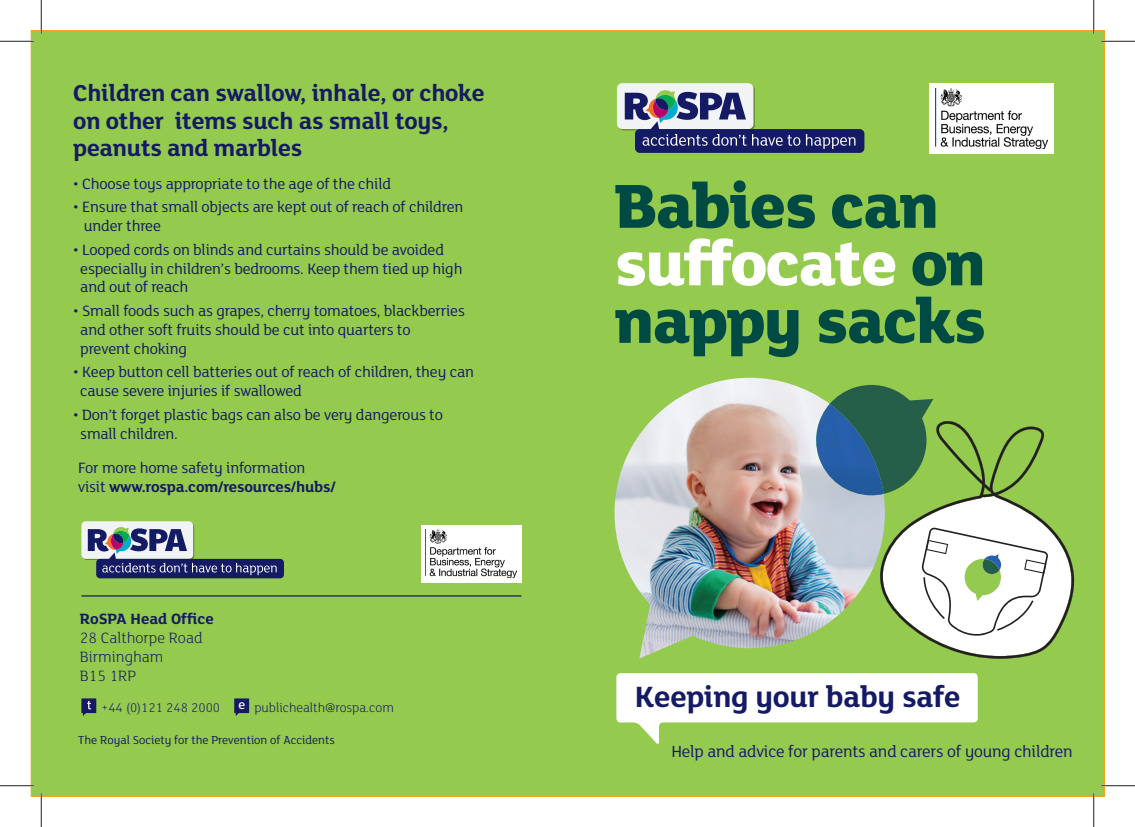
<style>
.page{position:relative;width:1135px;height:827px;background:#fff}
.page>*{position:absolute;margin:0;border:0;box-sizing:border-box;transform-origin:0 0}
.t1{font:800 67.5px/57.5px "FS Lola";letter-spacing:-.025em;color:#004a44}
.t2{font:700 31.88px "FS Lola";letter-spacing:-.01em;color:#141b64}
.t3{font:700 25px/27.5px "FS Lola";letter-spacing:-.01em;color:#141b64}
.t4{font:17.5px "FS Lola";letter-spacing:-.01em;color:#141b64}
.t5{font:16.25px/18.8px "FS Lola";letter-spacing:-.01em;color:#141b64}
.t6{font:300 16.25px/18.8px "FS Lola";color:#141b64}
.t7{font:700 16.25px "FS Lola";color:#141b64}
.t8{font:300 13.75px "FS Lola";color:#141b64}
.t9{font:12.5px "FS Lola";color:#141b64}
.s1{font-weight:700}
.s2{color:#fff}
</style>
<div class="page">
<div style="left:31px;top:31px;width:1073px;height:765px;background:#94ca4e"></div>
<div style="left:617px;top:83px;width:136px;height:46px;background:#f2f3f4;border-radius:5px"></div>
<svg style="left:625px;top:90px;width:239px;height:63px"></svg>
<svg style="left:616px;top:673px;width:362px;height:71px"></svg>
<img style="left:614px;top:378px;width:216px;height:280px">
<svg style="left:830px;top:385px;width:242px;height:274px"></svg>
<img style="left:813px;top:404px;width:70px;height:91px">
<hr style="left:81px;top:595px;width:440px;height:1px;background:#141b64">
<div style="left:81px;top:521px;width:112px;height:38px;background:#f2f3f4;border-radius:4px"></div>
<svg style="left:88px;top:527px;width:196px;height:51px"></svg>
<svg style="left:81px;top:698px;width:15px;height:18px"></svg>
<svg style="left:234px;top:698px;width:15px;height:18px"></svg>
<div style="left:421px;top:525px;width:100px;height:57px;background:#fff"></div>
<img style="left:429px;top:529px;width:87px;height:48px">
<div style="left:929px;top:83px;width:125px;height:71px;background:#fff"></div>
<img style="left:936px;top:88px;width:112px;height:60px">
<hr style="left:0;top:40px;width:34px;height:2px;background:#fff">
<hr style="left:1101px;top:40px;width:34px;height:2px;background:#fff">
<hr style="left:40px;top:0;width:2px;height:34px;background:#fff">
<hr style="left:40px;top:793px;width:2px;height:34px;background:#fff">
<hr style="left:0;top:41px;width:34px;height:1px;background:#231f20">
<hr style="left:1101px;top:41px;width:34px;height:1px;background:#231f20">
<hr style="left:0;top:785px;width:34px;height:1px;background:#231f20">
<hr style="left:1101px;top:785px;width:34px;height:1px;background:#231f20">
<hr style="left:41px;top:0;width:1px;height:34px;background:#231f20">
<hr style="left:41px;top:793px;width:1px;height:34px;background:#231f20">
<hr style="left:1093px;top:0;width:1px;height:34px;background:#231f20">
<hr style="left:1093px;top:793px;width:1px;height:34px;background:#231f20">
<h3 class="t3" style="left:73px;top:78px;width:413px">Children can swallow, inhale, or choke on other items such as small toys, peanuts and marbles</h3>
<p class="t5" style="left:73px;top:173px;width:319px">• Choose toys appropriate to the age of the child</p>
<p class="t5" style="left:84px;top:197px;width:381px;text-indent:-10px">• Ensure that small objects are kept out of reach of children under three</p>
<p class="t5" style="left:80px;top:239px;width:384px;text-indent:-7px">• Looped cords on blinds and curtains should be avoided especially in children’s bedrooms. Keep them tied up high and out of reach</p>
<p class="t5" style="left:80px;top:301px;width:386px;text-indent:-7px">• Small foods such as grapes, cherry tomatoes, blackberries and other soft fruits should be cut into quarters to<br>prevent choking</p>
<p class="t5" style="left:80px;top:362px;width:395px;text-indent:-7px">• Keep button cell batteries out of reach of children, they can cause severe injuries if swallowed</p>
<p class="t5" style="left:80px;top:404px;width:364px;text-indent:-7px">• Don’t forget plastic bags can also be very dangerous to small children.</p>
<p class="t5" style="left:78px;top:457px;width:259px;line-height:19.5px">For more home safety information visit <span class="s1">www.rospa.com/resources/hubs/</span></p>
<p class="t7" style="left:80px;top:607px;width:135px">RoSPA Head Office</p>
<p class="t6" style="left:80px;top:627px;width:124px">28 Calthorpe Road<br>Birmingham<br>B15 1RP</p>
<p class="t8" style="left:102px;top:698px;width:120px">+44 (0)121 248 2000</p>
<p class="t8" style="left:238px;top:698px;width:157px"><sup>e</sup> publichealth@rospa.com</p>
<p class="t9" style="left:78px;top:732px;width:258px">The Royal Society for the Prevention of Accidents</p>
<h1 class="t1" style="left:614px;top:173px;width:373px">Babies can <span class="s2">suffocate</span> on nappy sacks</h1>
<h2 class="t2" style="left:635px;top:674px;width:327px">Keeping your baby safe</h2>
<p class="t4" style="left:671px;top:740px;width:403px">Help and advice for parents and carers of young children</p>
</div>
